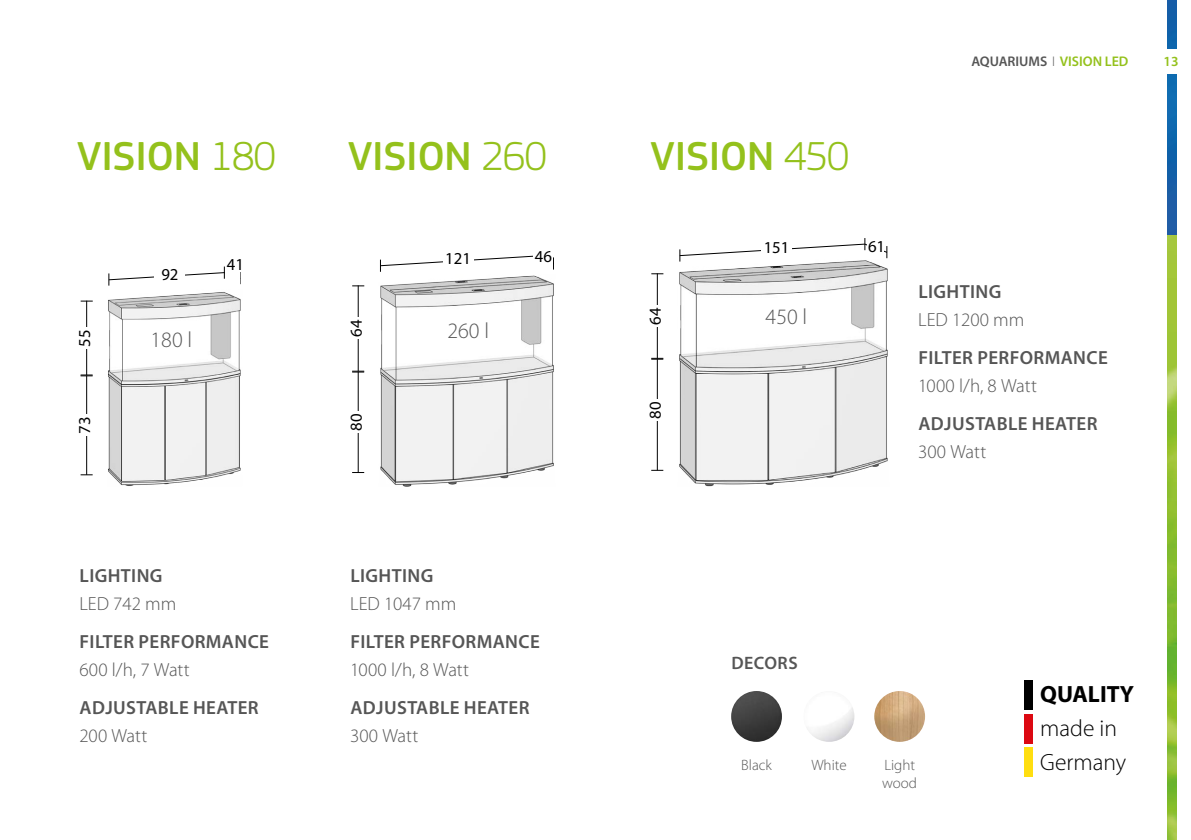
<style>
.page{position:relative;width:1191px;height:840px;background:#fff}
.page>*{position:absolute;margin:0;border:0;box-sizing:border-box;transform-origin:0 0}
.t1{font:500 42px "PF Square Sans Pro";letter-spacing:-.01em;color:#94c11c}
.t2{font:300 23.6px/33.8px "Myriad Pro";color:#000}
.t3{font:700 23.6px "Myriad Pro";color:#000}
.t4{font:300 22px "Myriad Pro";color:#565656}
.t5{font:600 19px "Myriad Pro";letter-spacing:.02em;color:#565656}
.t6{font:300 19px "Myriad Pro";color:#565656}
.t7{font:600 18px "Myriad Pro";letter-spacing:.03em;color:#565656}
.t8{font:16.8px "Myriad Pro";color:#000}
.t9{font:300 15px/18px "Myriad Pro";color:#565656}
.t10{font:600 14px "Myriad Pro";color:#565656}
.t11{font:600 14px "Myriad Pro";color:#94c11c}
.s1{font-weight:300}
.s2{color:#94c11c}
</style>
<div class="page">
<img style="left:1167px;top:0;width:9px;height:839px">
<div style="left:1111px;top:49px;width:80px;height:25px;background:#fff"></div>
<img style="left:731px;top:690px;width:51px;height:51px;border-radius:25px">
<img style="left:874px;top:690px;width:51px;height:51px;border-radius:25px">
<img style="left:80px;top:285px;width:161px;height:201px">
<hr style="left:86px;top:375px;width:1px;height:99px;background:#000">
<hr style="left:86px;top:300px;width:1px;height:75px;background:#000">
<svg style="left:81px;top:474px;width:12px;height:1px"></svg>
<svg style="left:81px;top:374px;width:12px;height:2px"></svg>
<svg style="left:81px;top:300px;width:12px;height:1px"></svg>
<svg style="left:108px;top:266px;width:133px;height:19px"></svg>
<div style="left:155px;top:272px;width:30px;height:9px;background:#fff"></div>
<div style="left:82px;top:327px;width:9px;height:21px;background:#fff"></div>
<div style="left:83px;top:414px;width:9px;height:22px;background:#fff"></div>
<div style="left:225px;top:265px;width:15px;height:20px;background:#fff"></div>
<img style="left:352px;top:271px;width:202px;height:216px">
<hr style="left:358px;top:372px;width:1px;height:100px;background:#000">
<hr style="left:358px;top:285px;width:1px;height:86px;background:#000">
<svg style="left:352px;top:472px;width:12px;height:1px"></svg>
<svg style="left:352px;top:370px;width:12px;height:2px"></svg>
<svg style="left:352px;top:285px;width:12px;height:1px"></svg>
<svg style="left:380px;top:255px;width:174px;height:16px"></svg>
<div style="left:443px;top:256px;width:30px;height:9px;background:#fff"></div>
<div style="left:353px;top:317px;width:10px;height:22px;background:#fff"></div>
<div style="left:353px;top:411px;width:10px;height:22px;background:#fff"></div>
<div style="left:534px;top:247px;width:19px;height:24px;background:#fff"></div>
<img style="left:651px;top:261px;width:237px;height:226px">
<hr style="left:657px;top:359px;width:1px;height:111px;background:#000">
<hr style="left:657px;top:273px;width:1px;height:85px;background:#000">
<svg style="left:651px;top:469px;width:12px;height:1px"></svg>
<svg style="left:651px;top:358px;width:12px;height:1px"></svg>
<svg style="left:651px;top:273px;width:12px;height:1px"></svg>
<svg style="left:679px;top:238px;width:209px;height:23px"></svg>
<div style="left:761px;top:245px;width:30px;height:9px;background:#fff"></div>
<div style="left:652px;top:305px;width:10px;height:22px;background:#fff"></div>
<div style="left:652px;top:399px;width:10px;height:22px;background:#fff"></div>
<div style="left:867px;top:239px;width:17px;height:15px;background:#fff"></div>
<div style="left:1024px;top:746px;width:8px;height:30px;background:#ffde10"></div>
<div style="left:1024px;top:713px;width:8px;height:30px;background:#dc0811"></div>
<div style="left:1024px;top:680px;width:8px;height:29px;background:#000"></div>
<h1 class="t1" style="left:77px;top:131px;width:201px">VISION <span class="s1">180</span></h1>
<h1 class="t1" style="left:348px;top:131px;width:201px">VISION <span class="s1">260</span></h1>
<h1 class="t1" style="left:650px;top:131px;width:201px">VISION <span class="s1">450</span></h1>
<p class="t8" style="left:74px;top:346px;width:19px;rotate:-90deg">55</p>
<p class="t8" style="left:74px;top:433px;width:19px;rotate:-90deg">73</p>
<p class="t8" style="left:161px;top:264px;width:19px">92</p>
<p class="t4" style="left:151px;top:326px;width:43px">180 l</p>
<p class="t8" style="left:227px;top:254px;width:19px">41</p>
<p class="t8" style="left:346px;top:337px;width:19px;rotate:-90deg">64</p>
<p class="t8" style="left:346px;top:430px;width:19px;rotate:-90deg">80</p>
<p class="t8" style="left:445px;top:248px;width:27px">121</p>
<p class="t4" style="left:447px;top:317px;width:43px">260 l</p>
<p class="t8" style="left:535px;top:246px;width:19px">46</p>
<p class="t8" style="left:645px;top:324px;width:19px;rotate:-90deg">64</p>
<p class="t8" style="left:645px;top:418px;width:19px;rotate:-90deg">80</p>
<p class="t8" style="left:763px;top:237px;width:27px">151</p>
<p class="t4" style="left:765px;top:303px;width:43px">450 l</p>
<p class="t8" style="left:868px;top:236px;width:19px">61</p>
<p class="t10" style="left:971px;top:53px;width:159px">AQUARIUMS <span class="s1">I</span> <span class="s2">VISION LED</span></p>
<p class="t5" style="left:918px;top:279px;width:84px">LIGHTING</p>
<p class="t6" style="left:918px;top:308px;width:108px">LED 1200 mm</p>
<p class="t5" style="left:918px;top:345px;width:191px">FILTER PERFORMANCE</p>
<p class="t6" style="left:918px;top:374px;width:120px">1000 l/h, 8 Watt</p>
<p class="t5" style="left:918px;top:411px;width:181px">ADJUSTABLE HEATER</p>
<p class="t6" style="left:918px;top:440px;width:70px">300 Watt</p>
<p class="t11" style="left:1163px;top:53px;width:17px">13</p>
<p class="t5" style="left:80px;top:562px;width:84px">LIGHTING</p>
<p class="t5" style="left:350px;top:562px;width:84px">LIGHTING</p>
<p class="t6" style="left:79px;top:591px;width:98px">LED 742 mm</p>
<p class="t6" style="left:350px;top:591px;width:108px">LED 1047 mm</p>
<p class="t5" style="left:80px;top:628px;width:191px">FILTER PERFORMANCE</p>
<p class="t5" style="left:350px;top:629px;width:191px">FILTER PERFORMANCE</p>
<p class="t6" style="left:79px;top:657px;width:112px">600 l/h, 7 Watt</p>
<p class="t6" style="left:350px;top:657px;width:120px">1000 l/h, 8 Watt</p>
<p class="t7" style="left:731px;top:651px;width:68px">DECORS</p>
<p class="t5" style="left:80px;top:695px;width:181px">ADJUSTABLE HEATER</p>
<p class="t6" style="left:79px;top:723px;width:69px">200 Watt</p>
<p class="t5" style="left:350px;top:695px;width:181px">ADJUSTABLE HEATER</p>
<p class="t6" style="left:350px;top:723px;width:70px">300 Watt</p>
<p class="t9" style="left:741px;top:755px;width:32px">Black</p>
<p class="t9" style="left:811px;top:755px;width:37px">White</p>
<p class="t9" style="left:882px;top:755px;width:36px">Light wood</p>
<p class="t3" style="left:1040px;top:678px;width:95px">QUALITY</p>
<p class="t2" style="left:1040px;top:710px;width:88px">made in<br>Germany</p>
</div>
